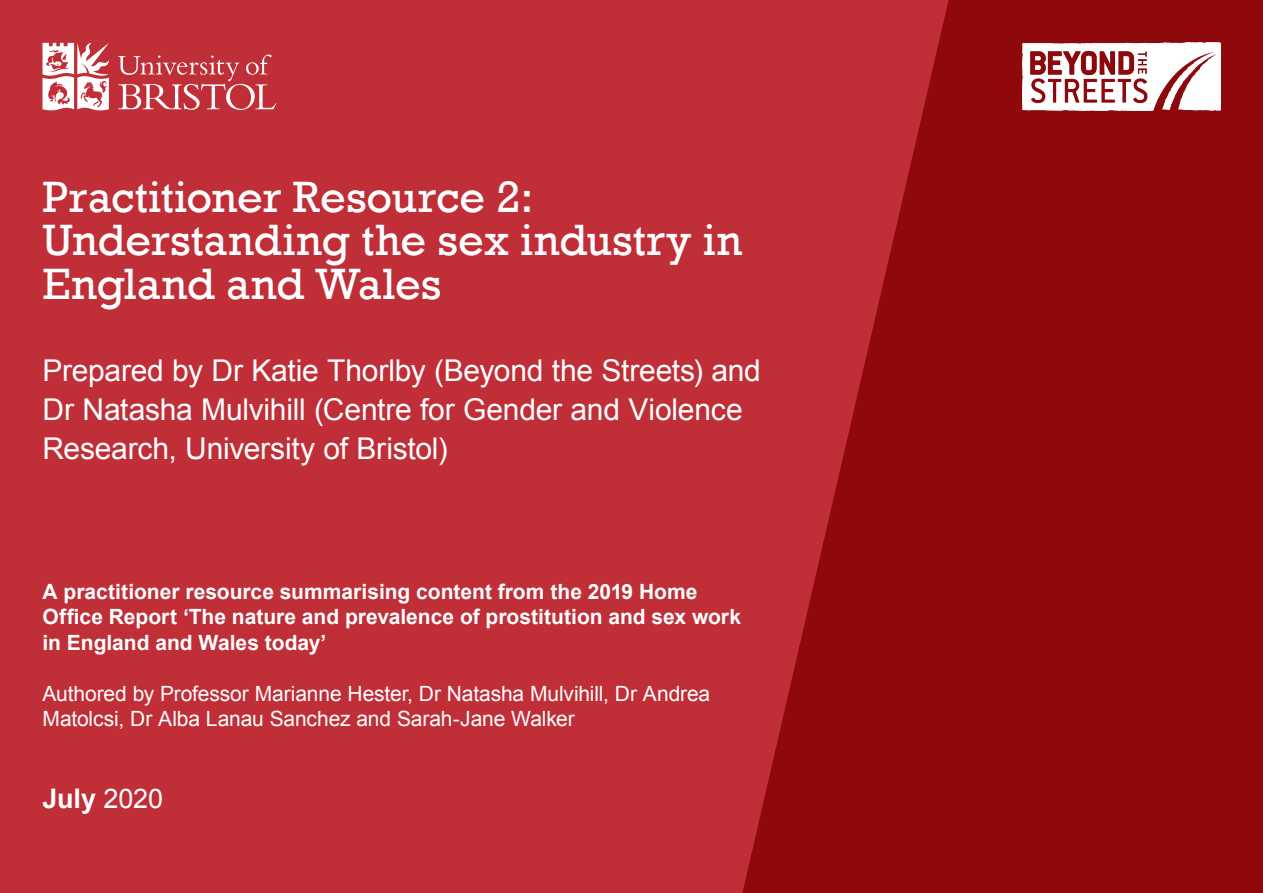
<style>
.page{position:relative;width:1263px;height:893px;background:#c02f38}
.page>*{position:absolute;margin:0;border:0;box-sizing:border-box;transform-origin:0 0}
.t1{font:45px/43.5px "Rockwell";color:#fff}
.t2{font:30px/39px "Arial";letter-spacing:-.01em;color:#fff}
.t3{font:700 27px "Arial";color:#fff}
.t4{font:700 21px/25.5px "Arial";color:#fff}
.t5{font:21px/25.5px "Arial";letter-spacing:-.005em;color:#fff}
.s1{font-weight:400}
</style>
<div class="page">
<svg style="left:742px;top:0;width:521px;height:893px;fill:#8f080c"></svg>
<svg style="left:118px;top:55px;width:158px;height:55px"></svg>
<svg style="left:43px;top:43px;width:66px;height:67px"></svg>
<img style="left:1022px;top:43px;width:198px;height:67px">
<h1 class="t1" style="left:43px;top:176px;width:701px">Practitioner Resource 2:<br>Understanding the sex industry in<br>England and Wales</h1>
<h2 class="t2" style="left:43px;top:352px;width:720px">Prepared by Dr Katie Thorlby (Beyond the Streets) and<br>Dr Natasha Mulvihill (Centre for Gender and Violence<br>Research, University of Bristol)</h2>
<p class="t4" style="left:43px;top:580px;width:700px">A practitioner resource summarising content from the 2019 Home<br>Office Report ‘The nature and prevalence of prostitution and sex work in England and Wales today’</p>
<p class="t5" style="left:43px;top:681px;width:669px">Authored by Professor Marianne Hester, Dr Natasha Mulvihill, Dr Andrea<br>Matolcsi, Dr Alba Lanau Sanchez and Sarah-Jane Walker</p>
<p class="t3" style="left:43px;top:781px;width:122px">July <span class="s1">2020</span></p>
</div>
